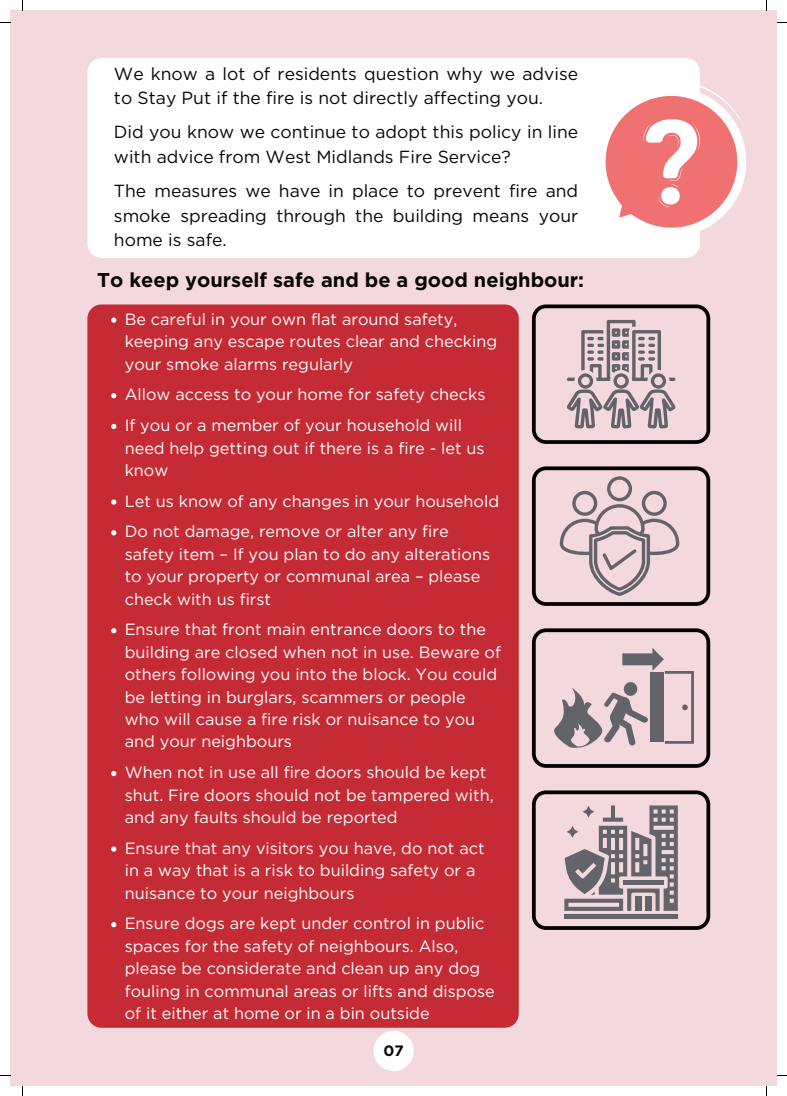
<style>
.page{position:relative;width:787px;height:1096px;background:#fff}
.page>*{position:absolute;margin:0;border:0;box-sizing:border-box;transform-origin:0 0}
.t1{font:700 20px "Gotham";color:#080704}
.t2{font:17.5px/24.4px "Gotham";color:#080704}
.t3{font:16.25px/22.4px "Gotham";color:#fff}
.t4{font:700 15px "Gotham";color:#080704}
</style>
<div class="page">
<div style="left:10px;top:10px;width:767px;height:1076px;background:#f3d8de"></div>
<div style="left:374px;top:1030px;width:40px;height:40px;background:#fff;border-radius:50%"></div>
<svg style="left:532px;top:304px;width:178px;height:140px"></svg>
<div style="left:87px;top:304px;width:432px;height:723px;background:#c42b35;border-radius:14px"></div>
<svg style="left:111px;top:317px;width:5px;height:6px"></svg>
<svg style="left:111px;top:393px;width:5px;height:5px"></svg>
<svg style="left:111px;top:424px;width:5px;height:5px"></svg>
<svg style="left:111px;top:499px;width:5px;height:5px"></svg>
<svg style="left:111px;top:530px;width:5px;height:5px"></svg>
<svg style="left:111px;top:628px;width:5px;height:5px"></svg>
<svg style="left:111px;top:771px;width:5px;height:5px"></svg>
<svg style="left:111px;top:846px;width:5px;height:5px"></svg>
<svg style="left:111px;top:922px;width:5px;height:5px"></svg>
<div style="left:87px;top:58px;width:613px;height:200px;background:#fff;border-radius:14px"></div>
<svg style="left:605px;top:85px;width:141px;height:146px"></svg>
<svg style="left:532px;top:466px;width:178px;height:140px"></svg>
<svg style="left:532px;top:790px;width:178px;height:139px"></svg>
<svg style="left:532px;top:628px;width:178px;height:139px"></svg>
<p class="t2" style="left:114px;top:61px;width:466px">We know a lot of residents question why we advise to Stay Put if the fire is not directly affecting you.</p>
<p class="t2" style="left:114px;top:119px;width:466px">Did you know we continue to adopt this policy in line with advice from West Midlands Fire Service?</p>
<p class="t2" style="left:114px;top:178px;width:466px;text-align:justify">The measures we have in place to prevent fire and smoke spreading through the building means your home is safe.</p>
<p class="t1" style="left:97px;top:267px;width:489px">To keep yourself safe and be a good neighbour:</p>
<p class="t3" style="left:125px;top:307px;width:374px">Be careful in your own flat around safety, keeping any escape routes clear and checking your smoke alarms regularly</p>
<p class="t3" style="left:125px;top:379px;width:362px;line-height:30.8px">Allow access to your home for safety checks<br>If you or a member of your household will</p>
<p class="t3" style="left:125px;top:436px;width:361px">need help getting out if there is a fire - let us know</p>
<p class="t3" style="left:125px;top:485px;width:376px;line-height:30.8px">Let us know of any changes in your household<br>Do not damage, remove or alter any fire</p>
<p class="t3" style="left:125px;top:542px;width:367px">safety item – If you plan to do any alterations to your property or communal area – please check with us first</p>
<p class="t3" style="left:125px;top:618px;width:378px">Ensure that front main entrance doors to the building are closed when not in use. Beware of others following you into the block. You could be letting in burglars, scammers or people who will cause a fire risk or nuisance to you and your neighbours</p>
<p class="t3" style="left:125px;top:760px;width:370px">When not in use all fire doors should be kept shut. Fire doors should not be tampered with, and any faults should be reported</p>
<p class="t3" style="left:125px;top:836px;width:361px">Ensure that any visitors you have, do not act in a way that is a risk to building safety or a nuisance to your neighbours</p>
<p class="t3" style="left:125px;top:912px;width:372px">Ensure dogs are kept under control in public spaces for the safety of neighbours. Also, please be considerate and clean up any dog fouling in communal areas or lifts and dispose of it either at home or in a bin outside</p>
<p class="t4" style="left:383px;top:1040px;width:22px">07</p>
</div>
